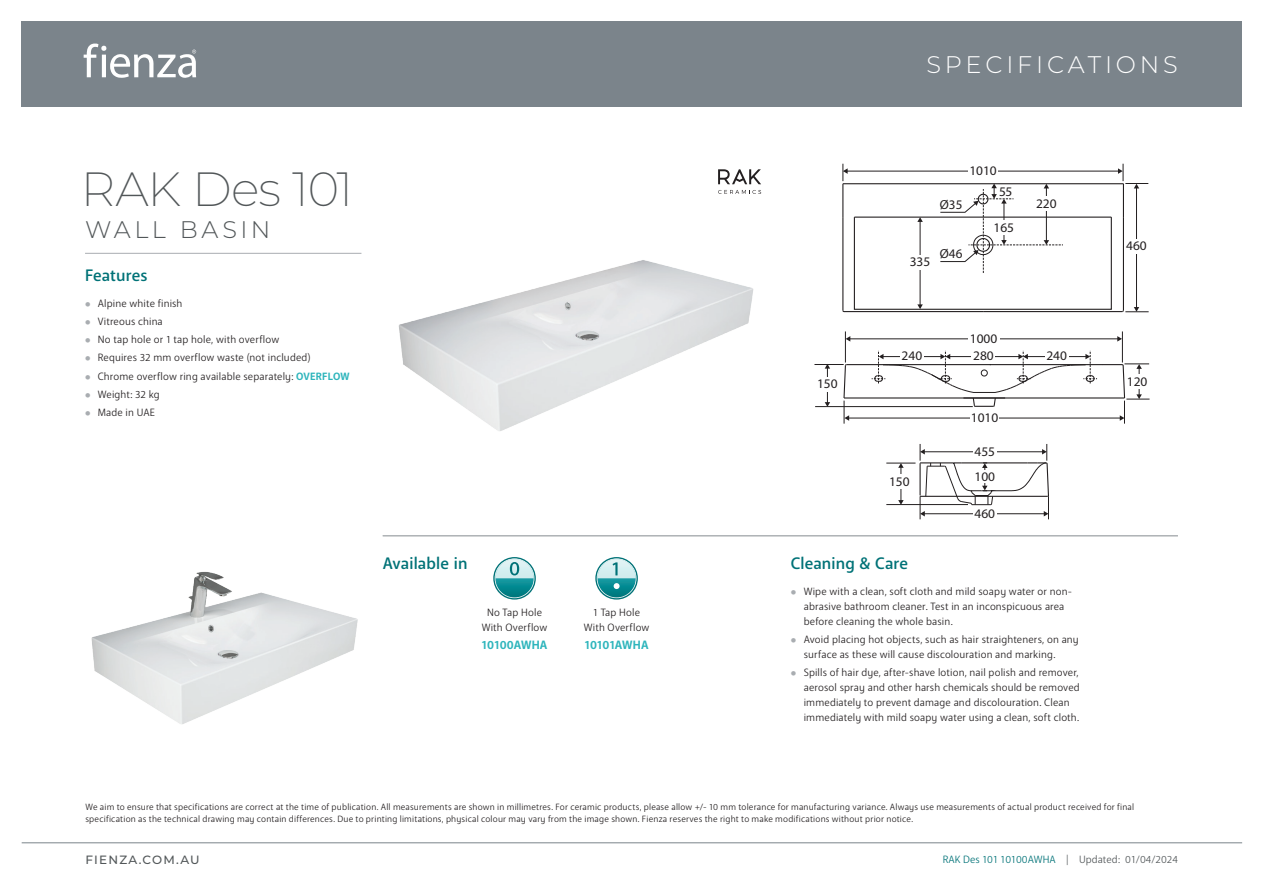
<style>
.page{position:relative;width:1263px;height:893px;background:#fff}
.page>*{position:absolute;margin:0;border:0;box-sizing:border-box;transform-origin:0 0}
.t1{font:200 48px "Montserrat";letter-spacing:-.025em;color:#525759}
.t2{font:300 24px "Montserrat";letter-spacing:.16em;color:#fff}
.t3{font:300 24px "Montserrat";letter-spacing:.145em;color:#525759}
.t4{font:500 16.5px "Anago";letter-spacing:.005em;color:#007277}
.t5{font:13.2px "Myriad Pro";color:#231f20}
.t6{font:700 12px "Anago";letter-spacing:-.015em;color:#2eb5bc}
.t7{font:500 12px "Montserrat";letter-spacing:.1em;color:#525759}
.t8{font:10.5px/15px "Anago";letter-spacing:.01em;color:#231f20}
.t9{font:10.5px "Anago";color:#525759}
.t10{font:9px/12px "Anago";letter-spacing:.02em;color:#231f20}
.s1{font-weight:500;font-size:7.5px;color:#a9adb1}
.s2{font-weight:700;color:#2eb5bc}
.s3{color:#007277}
</style>
<div class="page">
<img style="left:398px;top:260px;width:356px;height:171px">
<hr style="left:842px;top:184px;width:1px;height:33px;background:#231f20">
<hr style="left:842px;top:217px;width:1px;height:93px;background:#231f20">
<div style="left:854px;top:217px;width:258px;height:93px;border:1px solid #231f20"></div>
<hr style="left:1123px;top:217px;width:1px;height:93px;background:#231f20">
<hr style="left:1123px;top:184px;width:1px;height:33px;background:#231f20">
<hr style="left:844px;top:311px;width:139px;height:1px;background:#231f20">
<hr style="left:983px;top:311px;width:139px;height:1px;background:#231f20">
<hr style="left:844px;top:183px;width:279px;height:1px;background:#231f20">
<hr style="left:854px;top:217px;width:257px;height:1px;background:#231f20">
<hr style="left:844px;top:397px;width:280px;height:2px;background:#231f20">
<hr style="left:846px;top:364px;width:276px;height:1px;background:#231f20">
<hr style="left:848px;top:418px;width:272px;height:1px;background:#231f20">
<svg style="left:843px;top:364px;width:6px;height:60px"></svg>
<hr style="left:849px;top:339px;width:269px;height:1px;background:#231f20">
<svg style="left:846px;top:336px;width:4px;height:6px"></svg>
<svg style="left:1117px;top:336px;width:5px;height:6px"></svg>
<hr style="left:845px;top:331px;width:1px;height:31px;background:#231f20">
<hr style="left:1122px;top:331px;width:1px;height:31px;background:#231f20">
<svg style="left:872px;top:350px;width:231px;height:58px"></svg>
<hr style="left:827px;top:368px;width:1px;height:35px;background:#231f20">
<svg style="left:825px;top:365px;width:5px;height:4px"></svg>
<svg style="left:825px;top:402px;width:5px;height:4px"></svg>
<hr style="left:814px;top:364px;width:30px;height:1px;background:#231f20">
<hr style="left:815px;top:406px;width:158px;height:1px;background:#231f20">
<svg style="left:1120px;top:363px;width:29px;height:61px"></svg>
<hr style="left:847px;top:171px;width:272px;height:1px;background:#231f20">
<svg style="left:843px;top:164px;width:5px;height:20px"></svg>
<hr style="left:1136px;top:188px;width:1px;height:120px;background:#231f20">
<svg style="left:940px;top:183px;width:123px;height:90px"></svg>
<svg style="left:1118px;top:164px;width:30px;height:24px"></svg>
<svg style="left:1121px;top:307px;width:28px;height:6px"></svg>
<hr style="left:920px;top:221px;width:1px;height:84px;background:#231f20">
<svg style="left:917px;top:217px;width:6px;height:5px"></svg>
<svg style="left:917px;top:304px;width:6px;height:5px"></svg>
<svg style="left:886px;top:444px;width:163px;height:75px"></svg>
<div style="left:970px;top:411px;width:29px;height:14px;background:#fff"></div>
<div style="left:973px;top:507px;width:24px;height:14px;background:#fff"></div>
<div style="left:973px;top:445px;width:24px;height:14px;background:#fff"></div>
<div style="left:968px;top:332px;width:31px;height:14px;background:#fff"></div>
<div style="left:971px;top:349px;width:24px;height:15px;background:#fff"></div>
<div style="left:900px;top:349px;width:24px;height:15px;background:#fff"></div>
<div style="left:1045px;top:349px;width:24px;height:15px;background:#fff"></div>
<div style="left:815px;top:377px;width:24px;height:15px;background:#fff"></div>
<div style="left:968px;top:164px;width:30px;height:14px;background:#fff"></div>
<div style="left:1124px;top:239px;width:24px;height:15px;background:#fff"></div>
<div style="left:1034px;top:197px;width:24px;height:14px;background:#fff"></div>
<div style="left:1125px;top:375px;width:24px;height:14px;background:#fff"></div>
<div style="left:992px;top:221px;width:24px;height:14px;background:#fff"></div>
<div style="left:908px;top:255px;width:24px;height:15px;background:#fff"></div>
<div style="left:887px;top:475px;width:24px;height:14px;background:#fff"></div>
<div style="left:973px;top:470px;width:24px;height:12px;background:#fff"></div>
<svg style="left:718px;top:190px;width:43px;height:4px"></svg>
<svg style="left:718px;top:169px;width:43px;height:15px"></svg>
<svg style="left:595px;top:557px;width:43px;height:43px"></svg>
<svg style="left:597px;top:558px;width:39px;height:40px;background:#80c2c6"></svg>
<svg style="left:493px;top:557px;width:43px;height:43px"></svg>
<svg style="left:495px;top:558px;width:39px;height:40px;background:#78bec1"></svg>
<img style="left:91px;top:571px;width:267px;height:153px">
<hr style="left:383px;top:535px;width:795px;height:1px;background:#a9adb1">
<hr style="left:85px;top:253px;width:276px;height:1px;background:#a9adb1">
<div style="left:21px;top:21px;width:1221px;height:85px;background:#7b848b"></div>
<svg style="left:84px;top:43px;width:112px;height:35px"></svg>
<hr style="left:22px;top:842px;width:1220px;height:1px;background:#7b848b">
<h2 class="t2" style="left:926px;top:48px;width:253px">SPECIFICATIONS</h2>
<h1 class="t1" style="left:81px;top:157px;width:274px">RAK Des 101</h1>
<h2 class="t3" style="left:85px;top:213px;width:187px">WALL BASIN</h2>
<h3 class="t4" style="left:85px;top:265px;width:64px">Features</h3>
<p class="t8" style="left:85px;top:296px;width:99px"><span class="s1">●</span> Alpine white finish</p>
<p class="t8" style="left:85px;top:314px;width:79px"><span class="s1">●</span> Vitreous china</p>
<p class="t8" style="left:85px;top:332px;width:196px"><span class="s1">●</span> No tap hole or 1 tap hole, with overflow</p>
<p class="t8" style="left:85px;top:350px;width:227px"><span class="s1">●</span> Requires 32 mm overflow waste (not included)</p>
<p class="t8" style="left:85px;top:369px;width:266px"><span class="s1">●</span> Chrome overflow ring available separately: <span class="s2">OVERFLOW</span></p>
<p class="t8" style="left:85px;top:387px;width:76px"><span class="s1">●</span> Weight: 32 kg</p>
<p class="t8" style="left:85px;top:405px;width:71px"><span class="s1">●</span> Made in UAE</p>
<p class="t5" style="left:910px;top:254px;width:22px">335</p>
<p class="t5" style="left:940px;top:197px;width:24px">Ø35</p>
<p class="t5" style="left:940px;top:246px;width:24px">Ø46</p>
<p class="t5" style="left:969px;top:162px;width:29px">1010</p>
<p class="t5" style="left:999px;top:184px;width:15px">55</p>
<p class="t5" style="left:993px;top:219px;width:22px">165</p>
<p class="t5" style="left:1036px;top:195px;width:22px">220</p>
<p class="t5" style="left:970px;top:330px;width:29px">1000</p>
<p class="t5" style="left:817px;top:376px;width:22px">150</p>
<p class="t5" style="left:902px;top:348px;width:22px">240</p>
<p class="t5" style="left:973px;top:348px;width:22px">280</p>
<p class="t5" style="left:1046px;top:348px;width:22px">240</p>
<p class="t5" style="left:971px;top:409px;width:29px">1010</p>
<p class="t5" style="left:974px;top:443px;width:22px">455</p>
<p class="t5" style="left:889px;top:473px;width:22px">150</p>
<p class="t5" style="left:974px;top:469px;width:22px">100</p>
<p class="t5" style="left:974px;top:505px;width:22px">460</p>
<h3 class="t4" style="left:383px;top:553px;width:86px">Available in</h3>
<h3 class="t4" style="left:791px;top:553px;width:119px">Cleaning &amp; Care</h3>
<p class="t8" style="left:804px;top:584px;width:270px;text-indent:-13px"><span class="s1">●</span> Wipe with a clean, soft cloth and mild soapy water or non&shy;abrasive bathroom cleaner. Test in an inconspicuous area before cleaning the whole basin.</p>
<p class="t8" style="left:804px;top:632px;width:277px;text-indent:-13px"><span class="s1">●</span> Avoid placing hot objects, such as hair straighteners, on any surface as these will cause discolouration and marking.</p>
<p class="t8" style="left:804px;top:665px;width:278px;text-indent:-13px"><span class="s1">●</span> Spills of hair dye, after-shave lotion, nail polish and remover, aerosol spray and other harsh chemicals should be removed immediately to prevent damage and discolouration. Clean immediately with mild soapy water using a clean, soft cloth.</p>
<p class="t8" style="left:482px;top:605px;width:67px;text-align:center">No Tap Hole<br>With Overflow</p>
<p class="t6" style="left:482px;top:637px;width:67px">10100AWHA</p>
<p class="t8" style="left:584px;top:605px;width:67px;text-align:center">1 Tap Hole<br>With Overflow</p>
<p class="t6" style="left:585px;top:637px;width:66px">10101AWHA</p>
<p class="t5" style="left:1126px;top:238px;width:22px">460</p>
<p class="t5" style="left:1127px;top:373px;width:22px">120</p>
<p class="t10" style="left:85px;top:800px;width:968px;text-indent:470px">Always use meas rements of actual product received for final specification as the technical drawing may co ain differences.<br>Due to printing limitations, physical colour may vary rom th image shown. Fienza reserves the right t make modifications without prior notice.</p>
<p class="t10" style="left:85px;top:800px;width:1050px">We aim to ensure that specifications are correct at the time of publication. All measurements are shown in millimetres. For ceramic products, please allow +/- 10 mm tolerance for manufacturing variance. Always use measurements of actual product received for final specification as the technical drawing may contain differences. Due to printing limitations, physical colour may vary from the image shown. Fienza reserves the right to make modifications without prior notice.</p>
<p class="t9" style="left:943px;top:853px;width:237px"><span class="s3">RAK Des 101 10100AWHA</span> | Updated: 01/04/2024</p>
<p class="t7" style="left:85px;top:851px;width:116px">FIENZA.COM.AU</p>
</div>
